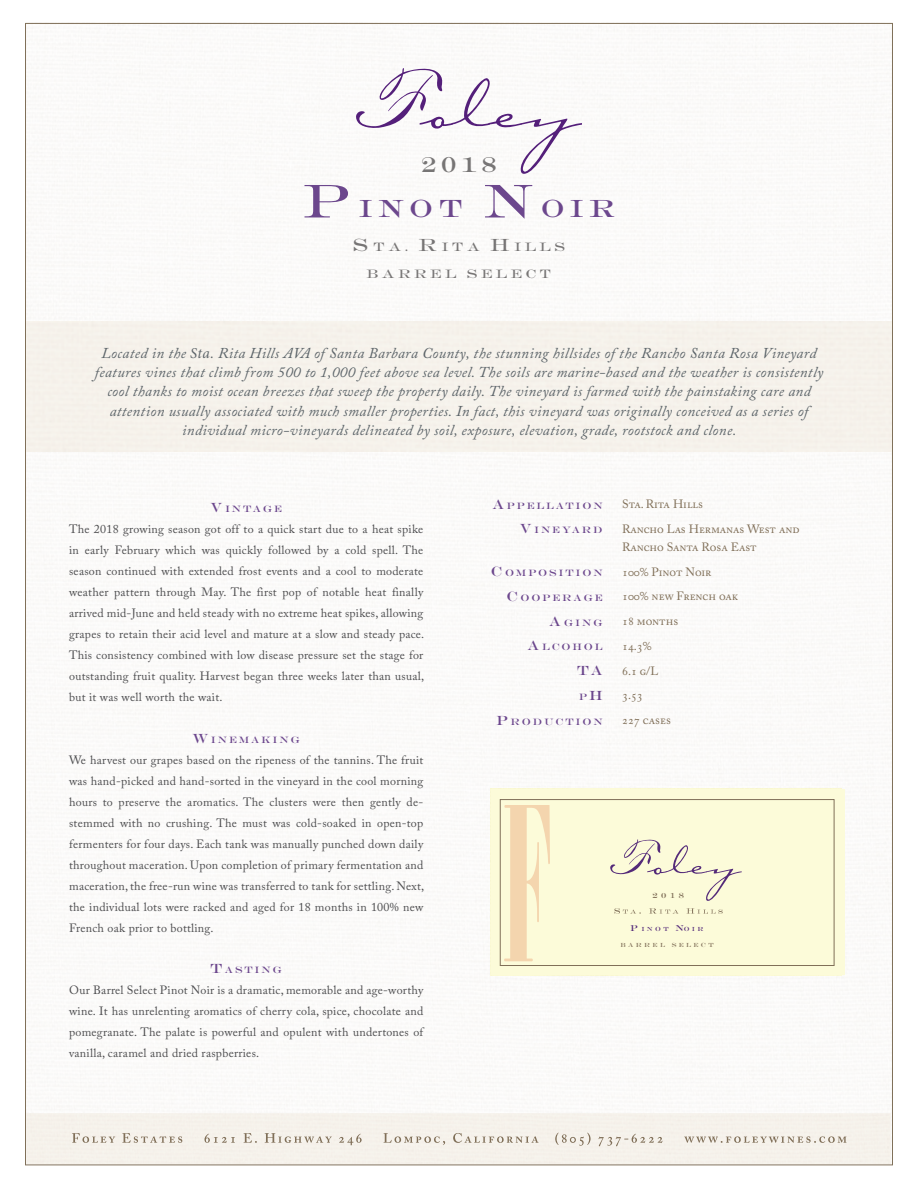
<style>
.page{position:relative;width:918px;height:1188px;background:#fff}
.page>*{position:absolute;margin:0;border:0;box-sizing:border-box;transform-origin:0 0}
.t1{font:36px "Cg Engravure";letter-spacing:.15em;color:#6c478d}
.t2{font:24px "Cg Engravure";color:#777575}
.t3{font:italic 15px/19.4px "Adobe Caslon Pro";letter-spacing:.025em;color:#5c6469;text-align:center}
.t4{font:13.5px/27px "Cg Engravure";letter-spacing:.25em;color:#777575;text-align:center}
.t5{font:13.5px "Engravers";color:#6c478d}
.t6{font:12px/21px "Adobe Caslon Pro";letter-spacing:.02em;color:#4d4d4f;text-align:justify}
.t7{font:12px/18px "Adobe Caslon Pro";letter-spacing:-.005em;color:#806f58}
.t8{font:9.45px "Engravers";letter-spacing:.2em;color:#6c478d}
.t9{font:7.35px "Engravers";color:#806f58;scale:1.08 1}
.t10{font:6px "Engravers";letter-spacing:.4em;color:#806f58}
.t11{font:6px "Engravers";letter-spacing:.4em;color:#542a79}
.s1{font-size:52.5px}
.s2{font-size:19.5px}
.s3{font-family:"Minion Pro"}
.s4{font-size:13.5px}
.s5{font-size:8.55px}
</style>
<div class="page">
<svg style="left:356px;top:68px;width:226px;height:106px"></svg>
<div style="left:491px;top:790px;width:354px;height:185px;background:#fcfbd9"></div>
<div style="left:500px;top:799px;width:334px;height:167px;border:1px solid #806f58"></div>
<svg style="left:610px;top:839px;width:132px;height:62px"></svg>
<svg style="left:614px;top:908px;width:27px;height:6px"></svg>
<svg style="left:649px;top:908px;width:30px;height:6px"></svg>
<svg style="left:686px;top:908px;width:37px;height:6px"></svg>
<svg style="left:504px;top:805px;width:46px;height:156px"></svg>
<svg style="left:72px;top:1133px;width:774px;height:13px;background:#e7e1d8"></svg>
<p class="t2" style="left:421px;top:149px;width:78px">2018</p>
<p class="t1" style="left:303px;top:183px;width:313px"><span class="s1">P</span>inot <span class="s1">N</span>oir</p>
<p class="t4" style="left:353px;top:234px;width:214px"><span class="s2">S</span> TA. <span class="s2">R</span> ITA <span class="s2">H</span> ILLS<br>BARREL SELECT</p>
<p class="t3" style="left:95px;top:343px;width:730px">Located in the <span class="s3">Sta.</span> Rita Hills AVA of Santa Barbara County, the stunning hillsides of the Rancho Santa Rosa Vineyard features vines that climb from 500 to 1,000 feet above sea level. The soils are marine-based and the weather is consistently cool thanks to moist ocean breezes that sweep the property daily. The vineyard is farmed with the painstaking care and attention usually associated with much smaller properties. In fact, this vineyard was originally conceived as a series of individual micro-vineyards delineated by soil, exposure, elevation, grade, rootstock and clone.</p>
<p class="t8" style="left:210px;top:503px;width:73px"><span class="s4">V</span>INTAGE</p>
<p class="t6" style="left:69px;top:519px;width:357px">The 2018 growing season got off to a quick start due to a heat spike in early February which was quickly followed by a cold spell. The season continued with extended frost events and a cool to moderate weather pattern through May. The first pop of notable heat finally arrived mid-June and held steady with no extreme heat spikes, allowing grapes to retain their acid level and mature at a slow and steady pace.<br>This consistency combined with low disease pressure set the stage for outstanding fruit quality. Harvest began three weeks later than usual, but it was well worth the wait.</p>
<p class="t8" style="left:192px;top:734px;width:109px"><span class="s4">W</span>INEMAKING</p>
<p class="t6" style="left:69px;top:749px;width:357px">We harvest our grapes based on the ripeness of the tannins. The fruit was hand-picked and hand-sorted in the vineyard in the cool morning hours to preserve the aromatics. The clusters were then gently de&shy;stemmed with no crushing. The must was cold-soaked in open-top fermenters for four days. Each tank was manually punched down daily throughout maceration. Upon completion of primary fermentation and maceration, the free-run wine was transferred to tank for settling. Next, the individual lots were racked and aged for 18 months in 100% new French oak prior to bottling.</p>
<p class="t8" style="left:210px;top:964px;width:73px"><span class="s4">T</span>ASTING</p>
<p class="t6" style="left:69px;top:979px;width:356px">Our Barrel Select Pinot Noir is a dramatic, memorable and age-worthy wine. It has unrelenting aromatics of cherry cola, spice, chocolate and pomegranate. The palate is powerful and opulent with undertones of vanilla, caramel and dried raspberries.</p>
<p class="t8" style="left:492px;top:500px;width:112px"><span class="s4">A</span>PPELLATION</p>
<p class="t8" style="left:520px;top:525px;width:84px"><span class="s4">V</span>INEYARD</p>
<p class="t8" style="left:491px;top:567px;width:113px"><span class="s4">C</span>OMPOSITION</p>
<p class="t8" style="left:506px;top:592px;width:98px"><span class="s4">C</span>OOPERAGE</p>
<p class="t8" style="left:549px;top:617px;width:55px"><span class="s4">A</span>GING</p>
<p class="t8" style="left:527px;top:642px;width:77px"><span class="s4">A</span>LCOHOL</p>
<p class="t5" style="left:577px;top:662px;width:27px">TA</p>
<p class="t8" style="left:579px;top:691px;width:25px">P<span class="s4">H</span></p>
<p class="t8" style="left:496px;top:716px;width:108px"><span class="s4">P</span>RODUCTION</p>
<p class="t7" style="left:622px;top:495px;width:82px">Sta. Rita Hills</p>
<p class="t7" style="left:622px;top:520px;width:179px">Rancho Las Hermanas West and<br>Rancho Santa Rosa East</p>
<p class="t7" style="left:622px;top:562px;width:91px">100% Pinot Noir</p>
<p class="t7" style="left:622px;top:587px;width:118px">100% new French oak</p>
<p class="t7" style="left:622px;top:612px;width:58px">18 months</p>
<p class="t7" style="left:622px;top:637px;width:31px">14.3%</p>
<p class="t7" style="left:622px;top:661px;width:38px">6.1 g/L</p>
<p class="t7" style="left:622px;top:686px;width:22px">3.53</p>
<p class="t7" style="left:622px;top:711px;width:50px">227 cases</p>
<p class="t9" style="left:653px;top:891px;width:31px">2018</p>
<p class="t11" style="left:631px;top:926px;width:74px"><span class="s5">P</span> INOT <span class="s5">N</span>OIR</p>
<p class="t10" style="left:620px;top:941px;width:95px">BARREL SELECT</p>
</div>
